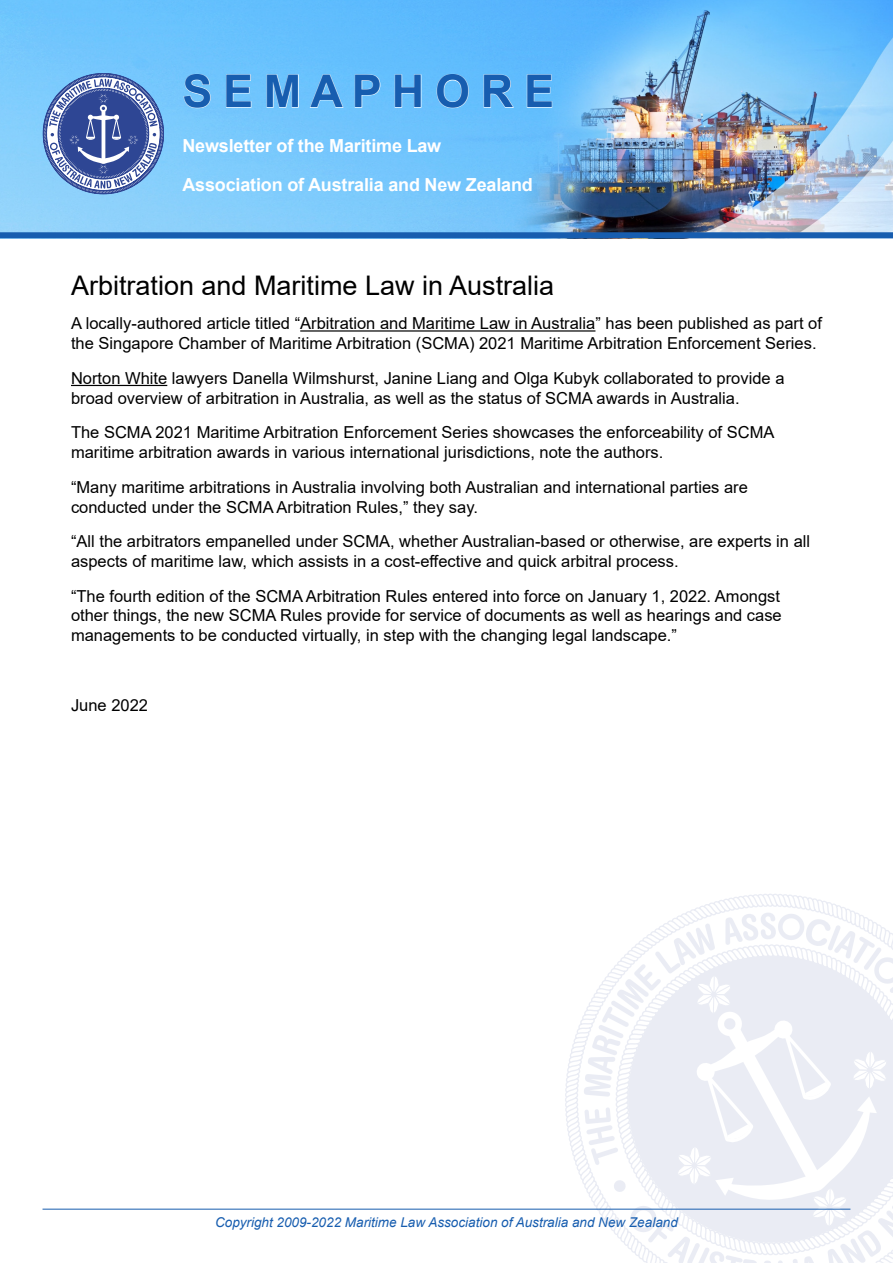
<style>
.page{position:relative;width:893px;height:1263px;background:#fff}
.page>*{position:absolute;margin:0;border:0;box-sizing:border-box;transform-origin:0 0}
.t1{font:700 45px "Arial";color:#175daf}
.Headline{font:27px "Arial";color:#000}
.t2{font:700 18px/39px "Arial";letter-spacing:-.01em;color:#fff}
.Body{font:16.5px/19.8px "Arial";color:#000}
.t3{font:italic 13.5px "Arial";color:#175daf}
</style>
<div class="page">
<svg style="left:564px;top:1015px;width:20px;height:194px"></svg>
<svg style="left:697px;top:894px;width:148px;height:14px"></svg>
<svg style="left:584px;top:912px;width:309px;height:351px"></svg>
<hr style="left:43px;top:1209px;width:807px;height:1px;background:#175daf">
<img style="left:0;top:0;width:893px;height:232px">
<svg style="left:43px;top:73px;width:121px;height:121px"></svg>
<div style="left:0;top:232px;width:893px;height:6px;background:#175daf"></div>
<svg style="left:183px;top:74px;width:28px;height:34px"></svg>
<svg style="left:226px;top:74px;width:26px;height:34px"></svg>
<svg style="left:266px;top:74px;width:33px;height:34px"></svg>
<svg style="left:309px;top:74px;width:35px;height:34px"></svg>
<svg style="left:354px;top:74px;width:27px;height:34px"></svg>
<svg style="left:394px;top:74px;width:28px;height:34px"></svg>
<svg style="left:436px;top:74px;width:33px;height:34px"></svg>
<svg style="left:483px;top:74px;width:31px;height:34px"></svg>
<svg style="left:526px;top:74px;width:26px;height:34px"></svg>
<hr style="left:300px;top:330px;width:295px;height:2px;background:#000">
<hr style="left:71px;top:385px;width:96px;height:1px;background:#000">
<p class="t1" style="left:182px;top:60px;width:373px">S E M A P H O R E</p>
<p class="t2" style="left:182px;top:126px;width:352px">Newsletter of the Maritime Law<br>Association of Australia and New Zealand</p>
<p class="Headline" style="left:71px;top:266px;width:485px">Arbitration and Maritime Law in Australia</p>
<p class="Body" style="left:71px;top:313px;width:752px">A locally-authored article titled “Arbitration and Maritime Law in Australia” has been published as part of the Singapore Chamber of Maritime Arbitration (SCMA) 2021 Maritime Arbitration Enforcement Series.</p>
<p class="Body" style="left:71px;top:368px;width:715px">Norton White lawyers Danella Wilmshurst, Janine Liang and Olga Kubyk collaborated to provide a broad overview of arbitration in Australia, as well as the status of SCMA awards in Australia.</p>
<p class="Body" style="left:71px;top:422px;width:705px">The SCMA 2021 Maritime Arbitration Enforcement Series showcases the enforceability of SCMA maritime arbitration awards in various international jurisdictions, note the authors.</p>
<p class="Body" style="left:71px;top:477px;width:678px">“Many maritime arbitrations in Australia involving both Australian and international parties are conducted under the SCMA Arbitration Rules,” they say.</p>
<p class="Body" style="left:71px;top:531px;width:741px">“All the arbitrators empanelled under SCMA, whether Australian-based or otherwise, are experts in all aspects of maritime law, which assists in a cost-effective and quick arbitral process.</p>
<p class="Body" style="left:71px;top:586px;width:712px;text-align:justify">“The fourth edition of the SCMA Arbitration Rules entered into force on January 1, 2022. Amongst other things, the new SCMA Rules provide for service of documents as well as hearings and case managements to be conducted virtually, in step with the changing legal landscape.”</p>
<p class="Body" style="left:71px;top:695px;width:79px">June 2022</p>
<p class="t3" style="left:215px;top:1213px;width:464px">Copyright 2009-2022 Maritime Law Association of Australia and New Zealand</p>
</div>
